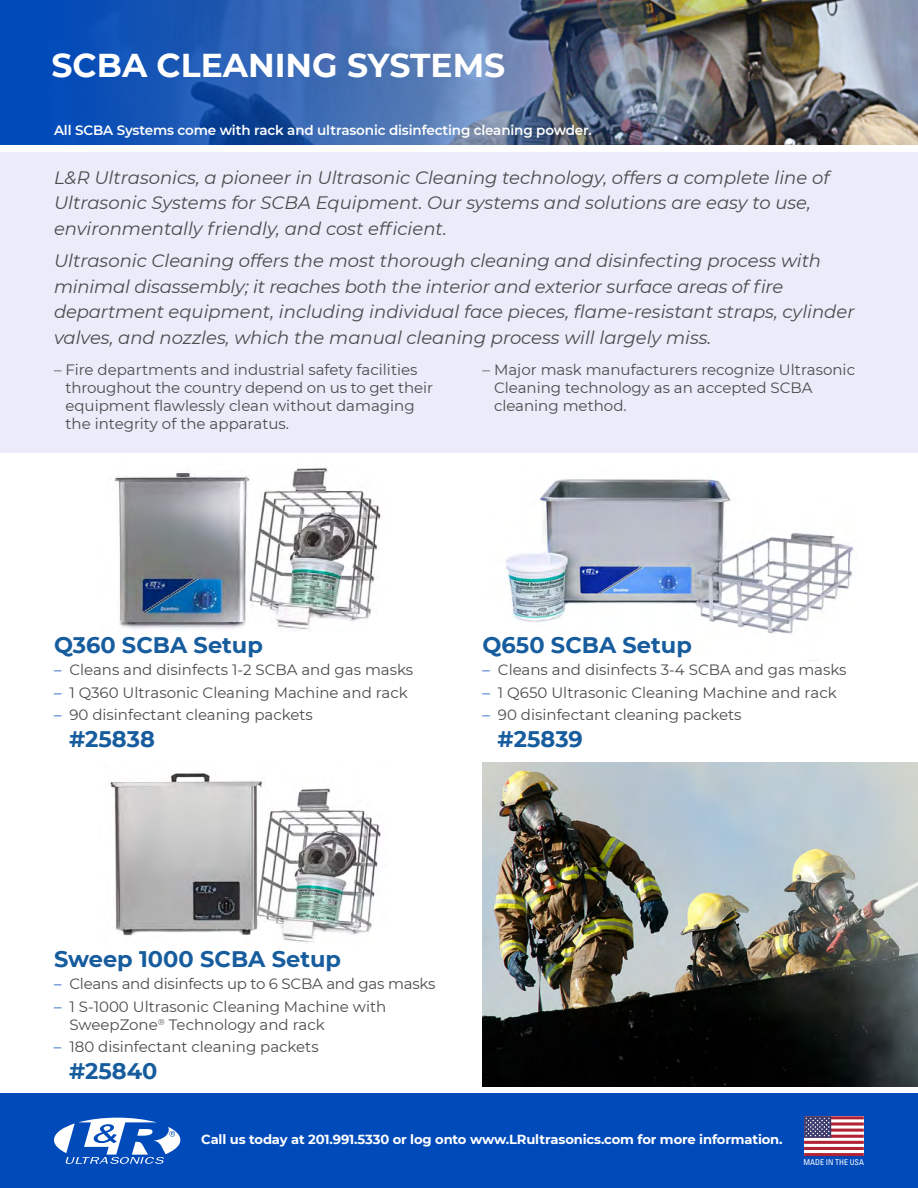
<style>
.page{position:relative;width:918px;height:1188px;background:#fff}
.page>*{position:absolute;margin:0;border:0;box-sizing:border-box;transform-origin:0 0}
.t1{font:700 33px "Montserrat";color:#fff}
.t2{font:700 22.5px "Montserrat";color:#175d9e}
.t3{font:italic 18px/25.5px "Montserrat";color:#4b4c4d}
.t4{font:15px/18px "Montserrat";color:#4b4c4d}
.t5{font:600 13.5px "Montserrat";letter-spacing:-.01em;color:#fff}
.t6{font:700 13.2px "Montserrat";letter-spacing:-.01em;color:#fff}
.t7{font:condensed 7.95px "Univers LT Std";color:#fff}
.s1{color:#004aba}
</style>
<div class="page">
<img style="left:0;top:0;width:918px;height:145px">
<img style="left:483px;top:763px;width:435px;height:324px">
<div style="left:0;top:1094px;width:918px;height:94px;background:#004aba"></div>
<div style="left:0;top:148px;width:918px;height:305px;background:#ebebf9"></div>
<div style="left:0;top:145px;width:918px;height:7px;background:#fff"></div>
<img style="left:114px;top:466px;width:267px;height:164px">
<img style="left:505px;top:479px;width:349px;height:156px">
<img style="left:110px;top:773px;width:271px;height:169px">
<svg style="left:54px;top:1118px;width:126px;height:46px"></svg>
<svg style="left:804px;top:1119px;width:60px;height:34px"></svg>
<hr style="left:804px;top:1153px;width:60px;height:3px;background:#b12234">
<hr style="left:804px;top:1147px;width:60px;height:3px;background:#b12234">
<hr style="left:804px;top:1141px;width:60px;height:3px;background:#b12234">
<hr style="left:804px;top:1135px;width:60px;height:3px;background:#b12234">
<hr style="left:804px;top:1129px;width:60px;height:3px;background:#b12234">
<svg style="left:831px;top:1122px;width:33px;height:4px"></svg>
<hr style="left:804px;top:1116px;width:60px;height:3px;background:#b12234">
<svg style="left:804px;top:1116px;width:27px;height:22px"></svg>
<svg style="left:805px;top:1117px;width:25px;height:20px"></svg>
<p class="t1" style="left:52px;top:42px;width:455px">SCBA CLEANING SYSTEMS</p>
<p class="t5" style="left:54px;top:121px;width:539px">All SCBA Systems come with rack and ultrasonic disinfecting cleaning powder.</p>
<p class="t3" style="left:54px;top:164px;width:777px">L&amp;R Ultrasonics, a pioneer in Ultrasonic Cleaning technology, offers a complete line of<br>Ultrasonic Systems for SCBA Equipment. Our systems and solutions are easy to use, environmentally friendly, and cost efficient.</p>
<p class="t3" style="left:54px;top:247px;width:802px">Ultrasonic Cleaning offers the most thorough cleaning and disinfecting process with minimal disassembly; it reaches both the interior and exterior surface areas of fire department equipment, including individual face pieces, flame-resistant straps, cylinder valves, and nozzles, which the manual cleaning process will largely miss.</p>
<p class="t4" style="left:65px;top:360px;width:369px;text-indent:-11px">– Fire departments and industrial safety facilities throughout the country depend on us to get their equipment flawlessly clean without damaging the integrity of the apparatus.</p>
<p class="t4" style="left:494px;top:360px;width:363px;text-indent:-11px">– Major mask manufacturers recognize Ultrasonic<br>Cleaning technology as an accepted SCBA cleaning method.</p>
<p class="t2" style="left:54px;top:628px;width:210px">Q360 SCBA Setup</p>
<p class="t4" style="left:54px;top:660px;width:361px"><span class="s1">–</span> Cleans and disinfects 1-2 SCBA and gas masks</p>
<p class="t4" style="left:54px;top:683px;width:355px"><span class="s1">–</span> 1 Q360 Ultrasonic Cleaning Machine and rack</p>
<p class="t4" style="left:54px;top:705px;width:260px"><span class="s1">–</span> 90 disinfectant cleaning packets</p>
<p class="t2" style="left:69px;top:723px;width:87px">#25838</p>
<p class="t2" style="left:483px;top:628px;width:211px">Q650 SCBA Setup</p>
<p class="t4" style="left:483px;top:660px;width:365px"><span class="s1">–</span> Cleans and disinfects 3-4 SCBA and gas masks</p>
<p class="t4" style="left:483px;top:683px;width:356px"><span class="s1">–</span> 1 Q650 Ultrasonic Cleaning Machine and rack</p>
<p class="t4" style="left:483px;top:705px;width:260px"><span class="s1">–</span> 90 disinfectant cleaning packets</p>
<p class="t2" style="left:498px;top:723px;width:87px">#25839</p>
<p class="t2" style="left:54px;top:943px;width:289px">Sweep 1000 SCBA Setup</p>
<p class="t4" style="left:54px;top:975px;width:383px"><span class="s1">–</span> Cleans and disinfects up to 6 SCBA and gas masks</p>
<p class="t4" style="left:69px;top:997px;width:318px;text-indent:-15px"><span class="s1">–</span> 1 S-1000 Ultrasonic Cleaning Machine with<br>SweepZone<sup>®</sup> Technology and rack</p>
<p class="t4" style="left:54px;top:1038px;width:266px"><span class="s1">–</span> 180 disinfectant cleaning packets</p>
<p class="t2" style="left:69px;top:1055px;width:90px">#25840</p>
<p class="t6" style="left:201px;top:1130px;width:583px">Call us today at 201.991.5330 or log onto www.LRultrasonics.com for more information.</p>
<p class="t7" style="left:804px;top:1157px;width:62px">MADE IN THE USA</p>
</div>
